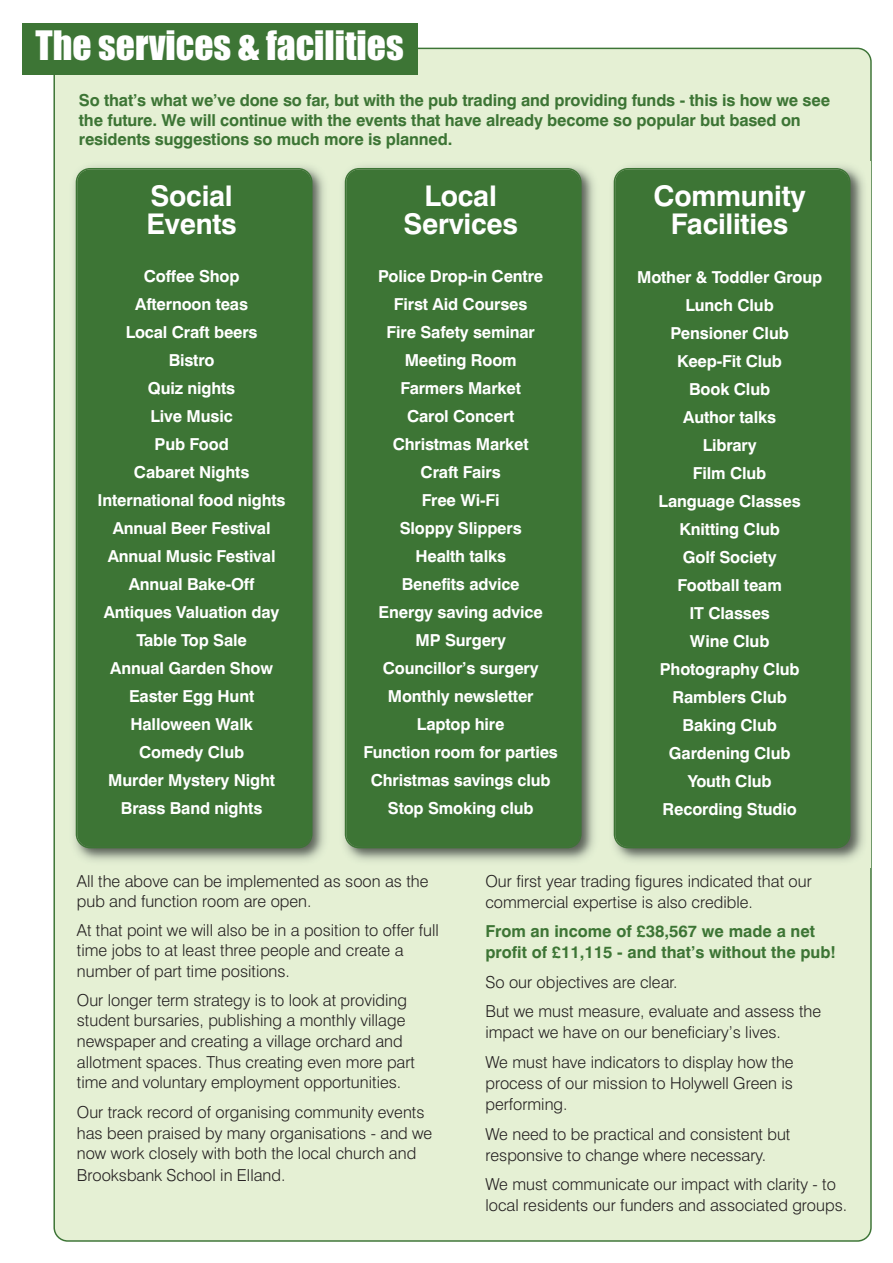
<style>
.page{position:relative;width:893px;height:1263px;background:#fff}
.page>*{position:absolute;margin:0;border:0;box-sizing:border-box;transform-origin:0 0}
.t1{font:37.5px "Impact";color:#fff}
.t2{font:700 28.5px/28px "Swiss 721 BT";letter-spacing:-.01em;color:#fff;text-align:center}
.t3{font:300 16.5px/20.5px "Swiss 721 BT";color:#231f20}
.t4{font:700 16.5px/28px "Swiss 721 BT";letter-spacing:-.01em;color:#fff;text-align:center}
.t5{font:700 16.5px/19.5px "Swiss 721 BT";letter-spacing:-.01em;color:#3d7535}
</style>
<div class="page">
<div style="left:53px;top:48px;width:819px;height:1194px;background:#e5f0d4"></div>
<img style="left:69px;top:161px;width:801px;height:707px">
<div style="left:76px;top:168px;width:236px;height:680px;background:#3d7535"></div>
<div style="left:345px;top:168px;width:237px;height:680px;background:#3d7535"></div>
<div style="left:614px;top:168px;width:236px;height:680px;background:#3d7535"></div>
<div style="left:22px;top:23px;width:396px;height:51px;background:#3d7535"></div>
<h1 class="t1" style="left:36px;top:33px;width:370px">The services &amp; facilities</h1>
<p class="t5" style="left:79px;top:92px;width:753px">So that’s what we’ve done so far, but with the pub trading and providing funds - this is how we see the future. We will continue with the events that have already become so popular but based on residents suggestions so much more is planned.</p>
<h2 class="t2" style="left:147px;top:185px;width:92px;text-align:left">Social<br>Events</h2>
<p class="t4" style="left:98px;top:264px;width:190px">Coffee Shop<br>Afternoon teas<br>Local Craft beers<br>Bistro<br>Quiz nights<br>Live Music<br>Pub Food<br>Cabaret Nights<br>International food nights<br>Annual Beer Festival<br>Annual Music Festival<br>Annual Bake-Off<br>Antiques Valuation day<br>Table Top Sale<br>Annual Garden Show<br>Easter Egg Hunt<br>Halloween Walk<br>Comedy Club<br>Murder Mystery Night<br>Brass Band nights</p>
<h2 class="t2" style="left:403px;top:185px;width:116px">Local<br>Services</h2>
<p class="t4" style="left:363px;top:264px;width:196px">Police Drop-in Centre<br>First Aid Courses<br>Fire Safety seminar<br>Meeting Room<br>Farmers Market<br>Carol Concert<br>Christmas Market<br>Craft Fairs<br>Free Wi-Fi<br>Sloppy Slippers<br>Health talks<br>Benefits advice<br>Energy saving advice<br>MP Surgery<br>Councillor’s surgery<br>Monthly newsletter<br>Laptop hire<br>Function room for parties<br>Christmas savings club<br>Stop Smoking club</p>
<h2 class="t2" style="left:653px;top:184px;width:154px;line-height:28.5px">Community<br>Facilities</h2>
<p class="t4" style="left:637px;top:265px;width:187px">Mother &amp; Toddler Group<br>Lunch Club<br>Pensioner Club<br>Keep-Fit Club<br>Book Club<br>Author talks<br>Library<br>Film Club<br>Language Classes<br>Knitting Club<br>Golf Society<br>Football team<br>IT Classes<br>Wine Club<br>Photography Club<br>Ramblers Club<br>Baking Club<br>Gardening Club<br>Youth Club<br>Recording Studio</p>
<p class="t3" style="left:77px;top:873px;width:353px;line-height:19.8px">All the above can be implemented as soon as the pub and function room are open.</p>
<p class="t3" style="left:77px;top:921px;width:364px">At that point we will also be in a position to offer full time jobs to at least three people and create a number of part time positions.</p>
<p class="t3" style="left:77px;top:992px;width:340px">Our longer term strategy is to look at providing student bursaries, publishing a monthly village newspaper and creating a village orchard and allotment spaces. Thus creating even more part time and voluntary employment opportunities.</p>
<p class="t3" style="left:77px;top:1103px;width:357px">Our track record of organising community events has been praised by many organisations - and we now work closely with both the local church and Brooksbank School in Elland.</p>
<p class="t3" style="left:485px;top:872px;width:328px;line-height:21px">Our first year trading figures indicated that our commercial expertise is also credible.</p>
<p class="t5" style="left:485px;top:923px;width:352px;line-height:21px">From an income of £38,567 we made a net profit of £11,115 - and that’s without the pub!</p>
<p class="t3" style="left:485px;top:969px;width:337px;line-height:29.5px">So our objectives are clear.<br>But we must measure, evaluate and assess the</p>
<p class="t3" style="left:485px;top:1019px;width:310px;line-height:29.5px">impact we have on our beneficiary’s lives.<br>We must have indicators to display how the</p>
<p class="t3" style="left:485px;top:1074px;width:309px;line-height:21px">process of our mission to Holywell Green is performing.</p>
<p class="t3" style="left:485px;top:1125px;width:306px;line-height:21px">We need to be practical and consistent but responsive to change where necessary.</p>
<p class="t3" style="left:485px;top:1175px;width:363px;line-height:21px">We must communicate our impact with clarity - to local residents our funders and associated groups.</p>
</div>
